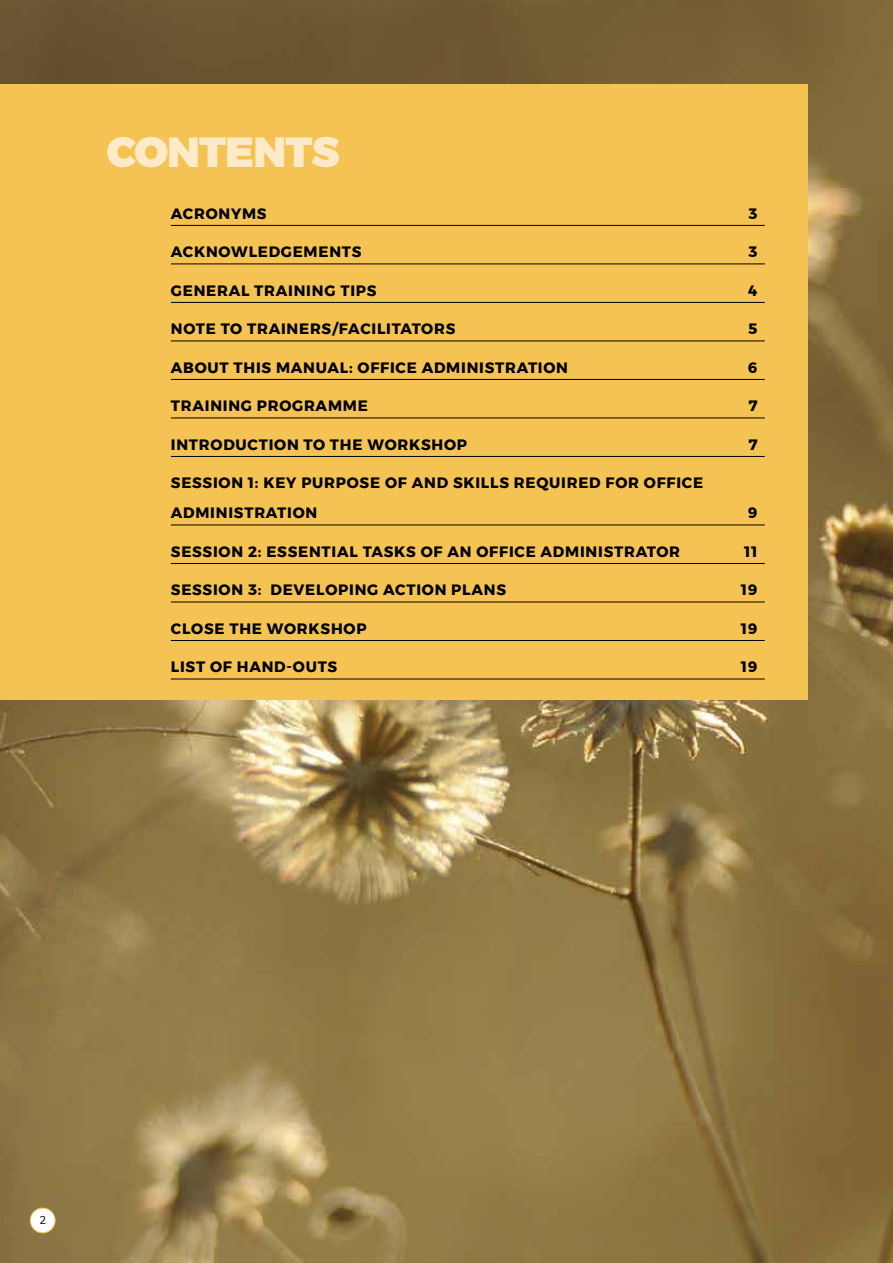
<style>
.page{position:relative;width:893px;height:1263px;background:#fff}
.page>*{position:absolute;margin:0;border:0;box-sizing:border-box;transform-origin:0 0}
.t1{font:900 42px "Montserrat";letter-spacing:-.02em;color:#fceac8}
.t2{font:700 15px/30px "Montserrat";letter-spacing:.05em;color:#000}
.t3{font:11.25px "Nunito";color:#000}
</style>
<div class="page">
<img style="left:0;top:0;width:893px;height:1263px">
<div style="left:0;top:84px;width:807px;height:616px;background:#f4c353"></div>
<hr style="left:171px;top:225px;width:594px;height:1px;background:#000">
<hr style="left:171px;top:264px;width:594px;height:1px;background:#000">
<hr style="left:171px;top:302px;width:594px;height:1px;background:#000">
<hr style="left:171px;top:341px;width:594px;height:1px;background:#000">
<hr style="left:171px;top:379px;width:594px;height:1px;background:#000">
<hr style="left:171px;top:418px;width:594px;height:1px;background:#000">
<hr style="left:171px;top:456px;width:594px;height:1px;background:#000">
<hr style="left:171px;top:525px;width:594px;height:1px;background:#000">
<hr style="left:171px;top:563px;width:594px;height:1px;background:#000">
<hr style="left:171px;top:602px;width:594px;height:1px;background:#000">
<hr style="left:171px;top:640px;width:594px;height:1px;background:#000">
<hr style="left:171px;top:679px;width:594px;height:1px;background:#000">
<div style="left:30px;top:1208px;width:25px;height:25px;background:#fff;border-radius:50%"></div>
<div style="left:30px;top:1208px;width:25px;height:25px;border:1px solid #f4c353;border-radius:50%"></div>
<h1 class="t1" style="left:107px;top:118px;width:234px">CONTENTS</h1>
<p class="t2" style="left:171px;top:198px;width:97px">ACRONYMS</p>
<p class="t2" style="left:748px;top:198px;width:11px">3</p>
<p class="t2" style="left:171px;top:237px;width:192px">ACKNOWLEDGEMENTS</p>
<p class="t2" style="left:748px;top:237px;width:11px">3</p>
<p class="t2" style="left:171px;top:275px;width:207px">GENERAL TRAINING TIPS</p>
<p class="t2" style="left:748px;top:275px;width:11px">4</p>
<p class="t2" style="left:171px;top:314px;width:286px">NOTE TO TRAINERS/FACILITATORS</p>
<p class="t2" style="left:748px;top:314px;width:11px">5</p>
<p class="t2" style="left:171px;top:352px;width:399px">ABOUT THIS MANUAL: OFFICE ADMINISTRATION</p>
<p class="t2" style="left:748px;top:352px;width:11px">6</p>
<p class="t2" style="left:171px;top:391px;width:198px">TRAINING PROGRAMME</p>
<p class="t2" style="left:749px;top:391px;width:10px">7</p>
<p class="t2" style="left:171px;top:429px;width:298px">INTRODUCTION TO THE WORKSHOP</p>
<p class="t2" style="left:749px;top:429px;width:10px">7</p>
<p class="t2" style="left:171px;top:468px;width:534px">SESSION 1: KEY PURPOSE OF AND SKILLS REQUIRED FOR OFFICE<br>ADMINISTRATION</p>
<p class="t2" style="left:748px;top:498px;width:11px">9</p>
<p class="t2" style="left:171px;top:536px;width:511px">SESSION 2: ESSENTIAL TASKS OF AN OFFICE ADMINISTRATOR</p>
<p class="t2" style="left:745px;top:536px;width:14px">11</p>
<p class="t2" style="left:171px;top:575px;width:337px">SESSION 3: DEVELOPING ACTION PLANS</p>
<p class="t2" style="left:741px;top:575px;width:18px">19</p>
<p class="t2" style="left:171px;top:613px;width:197px">CLOSE THE WORKSHOP</p>
<p class="t2" style="left:741px;top:613px;width:18px">19</p>
<p class="t2" style="left:171px;top:652px;width:168px">LIST OF HAND-OUTS</p>
<p class="t2" style="left:741px;top:652px;width:18px">19</p>
<p class="t3" style="left:39px;top:1212px;width:8px">2</p>
</div>
